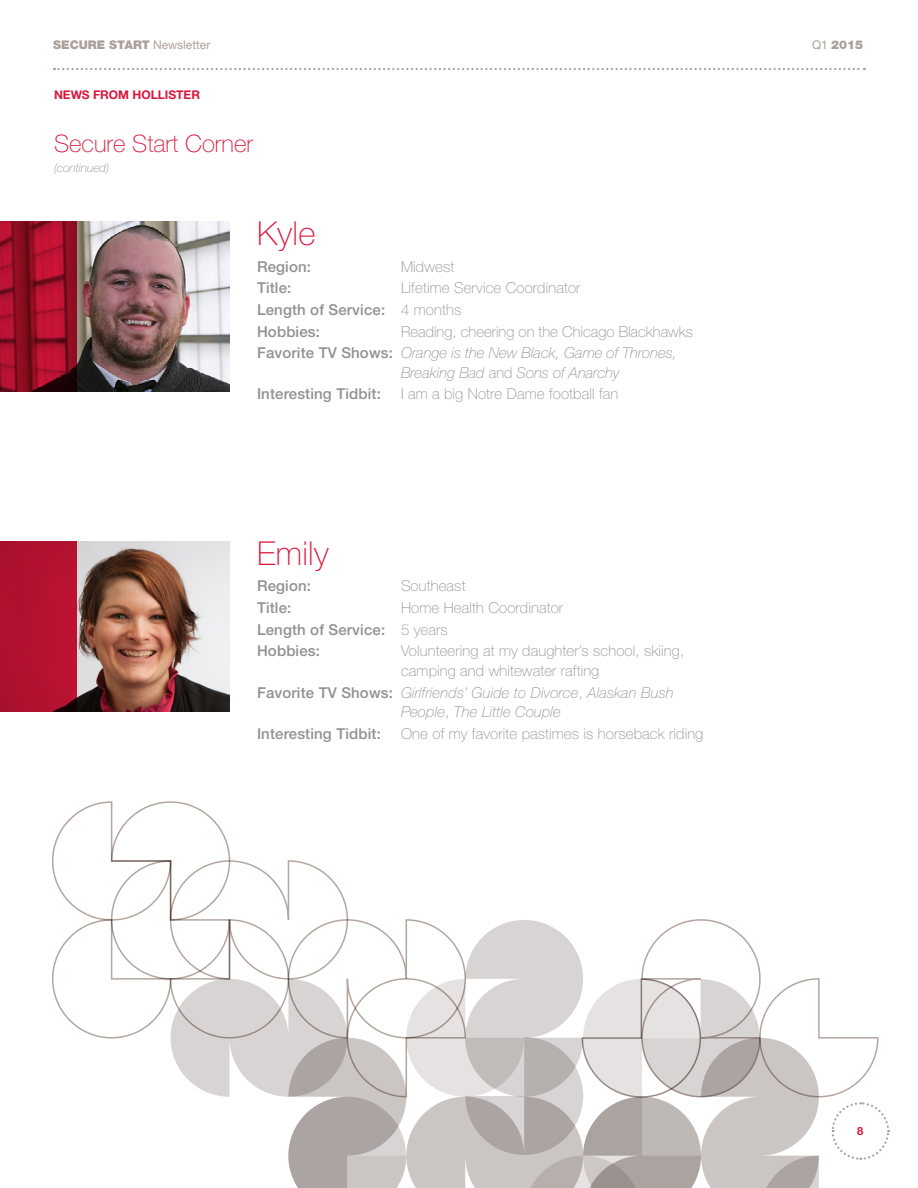
<style>
.page{position:relative;width:918px;height:1188px;background:#fff}
.page>*{position:absolute;margin:0;border:0;box-sizing:border-box;transform-origin:0 0}
.t1{font:100 33px "Helvetica Neue LT Std";letter-spacing:.01em;color:#db163b}
.t2{font:100 24px "Helvetica Neue LT Std";color:#db163b}
.t3{font:100 15px/21.6px "Helvetica Neue LT Std";letter-spacing:.01em;color:#919195}
.t4{font:italic 100 15px/19.5px "Helvetica Neue LT Std";letter-spacing:.01em;color:#919195}
.t5{font:500 15px "Helvetica Neue LT Std";letter-spacing:.01em;color:#919195}
.t6{font:900 12px "Helvetica Neue LT Std";color:#aca09b}
.t7{font:700 12px "Helvetica Neue LT Std";color:#db163b}
.t8{font:italic 100 12px "Helvetica Neue LT Std";color:#919195}
.t9{font:700 11.25px "Helvetica Neue LT Std";color:#db163b}
.s1{font-weight:400}
.s2{font-weight:500}
.s3{font-style:italic}
.s4{font-style:normal}
.s5{font-weight:500;font-style:normal}
</style>
<div class="page">
<svg style="left:54px;top:68px;width:811px;height:2px"></svg>
<img style="left:77px;top:222px;width:152px;height:170px">
<svg style="left:0;top:222px;width:77px;height:170px;background:#980e26"></svg>
<img style="left:77px;top:542px;width:152px;height:170px">
<div style="left:0;top:542px;width:77px;height:170px;background:#b11130"></div>
<svg style="left:52px;top:801px;width:838px;height:387px"></svg>
<p class="t6" style="left:53px;top:38px;width:159px">SECURE START <span class="s1">Newsletter</span></p>
<p class="t6" style="left:812px;top:38px;width:53px"><span class="s1">Q1</span> 2015</p>
<p class="t7" style="left:54px;top:87px;width:148px">NEWS FROM HOLLISTER</p>
<h2 class="t2" style="left:54px;top:130px;width:201px">Secure Start Corner</h2>
<p class="t8" style="left:54px;top:161px;width:57px">(continued)</p>
<h1 class="t1" style="left:257px;top:215px;width:60px">Kyle</h1>
<p class="t5" style="left:257px;top:257px;width:55px">Region:</p>
<p class="t3" style="left:401px;top:255px;width:55px">Midwest</p>
<p class="t5" style="left:257px;top:279px;width:36px">Title:</p>
<p class="t3" style="left:257px;top:277px;width:325px;text-indent:144px">Lifetime Service Coordinator<br><span class="s2">Length of Service:</span> 4 months<br><span class="s2">Hobbies:</span></p>
<p class="t3" style="left:257px;top:320px;width:437px;text-indent:144px">Reading, cheering on the Chicago Blackhawks<br><span class="s2">Favorite TV Shows:</span> <span class="s3">Orange is the New Black, Game of Thrones,</span></p>
<p class="t4" style="left:401px;top:363px;width:220px">Breaking Bad <span class="s4">and</span> Sons of Anarchy</p>
<p class="t5" style="left:257px;top:385px;width:125px">Interesting Tidbit:</p>
<p class="t3" style="left:401px;top:383px;width:219px">I am a big Notre Dame football fan</p>
<h1 class="t1" style="left:257px;top:535px;width:73px">Emily</h1>
<p class="t5" style="left:257px;top:577px;width:55px">Region:</p>
<p class="t3" style="left:401px;top:575px;width:66px">Southeast</p>
<p class="t5" style="left:257px;top:599px;width:36px">Title:</p>
<p class="t3" style="left:257px;top:597px;width:308px;text-indent:144px">Home Health Coordinator<br><span class="s2">Length of Service:</span> 5 years<br><span class="s2">Hobbies:</span></p>
<p class="t3" style="left:401px;top:641px;width:285px;line-height:19.5px">Volunteering at my daughter’s school, skiing, camping and whitewater rafting</p>
<p class="t4" style="left:401px;top:682px;width:274px;text-indent:-144px"><span class="s5">Favorite TV Shows:</span> Girlfriends’ Guide to Divorce<span class="s4">,</span> Alaskan Bush<br>People<span class="s4">,</span> The Little Couple</p>
<p class="t5" style="left:257px;top:724px;width:125px">Interesting Tidbit:</p>
<p class="t3" style="left:401px;top:723px;width:304px">One of my favorite pastimes is horseback riding</p>
<p class="t9" style="left:857px;top:1124px;width:8px">8</p>
</div>
